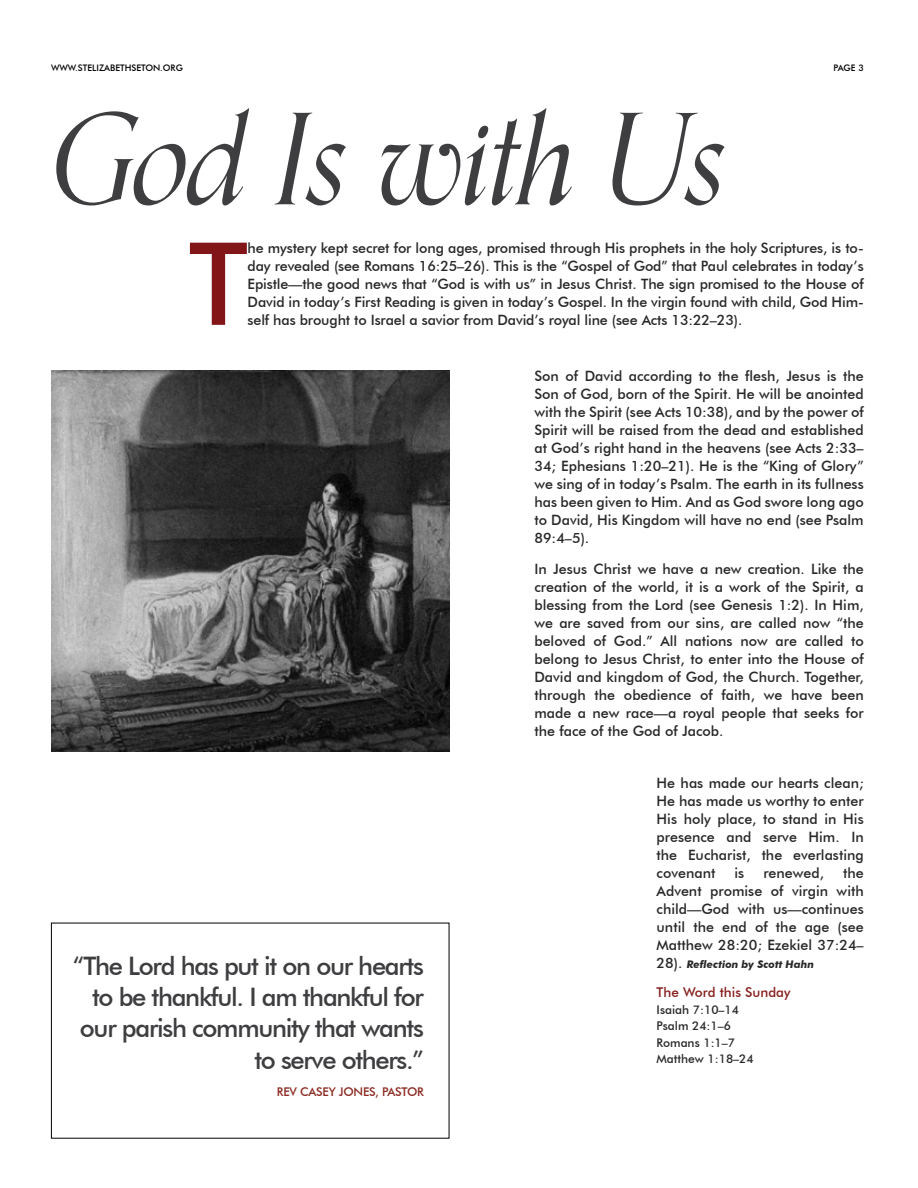
<style>
.page{position:relative;width:918px;height:1188px;background:#fff}
.page>*{position:absolute;margin:0;border:0;box-sizing:border-box;transform-origin:0 0}
.t1{font:italic 126px "Orpheus Pro";letter-spacing:-.025em;color:#3e3d40}
.t2{font:500 114.9px "Futura BT";color:#811518}
.t3{font:500 25.5px/31.2px "Futura BT";letter-spacing:-.05em;color:#3e3d40;text-align:right}
.t4{font:500 14.25px/18px "Futura BT";color:#282829;text-align:justify}
.t5{font:500 13.5px "Futura BT";color:#86201d}
.t6{font:500 12px/16.5px "Futura BT";color:#282829}
.t7{font:500 12px "Futura BT";letter-spacing:-.02em;color:#8b2a21}
.t8{font:italic 700 10.5px "Futura BT";color:#282829}
.t9{font:500 9px "Futura BT";color:#000}
.s1{font-weight:500;font-style:normal;font-size:14.25px}
</style>
<div class="page">
<img style="left:51px;top:371px;width:398px;height:380px">
<p class="t9" style="left:51px;top:62px;width:133px">WWW.STELIZABETHSETON.ORG</p>
<p class="t9" style="left:834px;top:62px;width:32px">PAGE 3</p>
<h1 class="t1" style="left:51px;top:61px;width:679px">God Is with Us</h1>
<h2 class="t2" style="left:189px;top:214px;width:60px">T</h2>
<p class="t4" style="left:248px;top:239px;width:618px">he mystery kept secret for long ages, promised through His prophets in the holy Scriptures, is to&shy;day revealed (see Romans 16:25–26). This is the “Gospel of God” that Paul celebrates in today’s Epistle—the good news that “God is with us” in Jesus Christ. The sign promised to the House of David in today’s First Reading is given in today’s Gospel. In the virgin found with child, God Him&shy;self has brought to Israel a savior from David’s royal line (see Acts 13:22–23).</p>
<h3 class="t3" style="left:73px;top:951px;width:352px">“The Lord has put it on our hearts to be thankful. I am thankful for our parish community that wants to serve others.”</h3>
<p class="t7" style="left:277px;top:1085px;width:148px">REV CASEY JONES, PASTOR</p>
<p class="t4" style="left:534px;top:367px;width:331px">Son of David according to the flesh, Jesus is the Son of God, born of the Spirit. He will be anointed with the Spirit (see Acts 10:38), and by the power of Spirit will be raised from the dead and established at God’s right hand in the heavens (see Acts 2:33– 34; Ephesians 1:20–21). He is the “King of Glory” we sing of in today’s Psalm. The earth in its fullness has been given to Him. And as God swore long ago to David, His Kingdom will have no end (see Psalm 89:4–5).</p>
<p class="t4" style="left:534px;top:560px;width:331px">In Jesus Christ we have a new creation. Like the creation of the world, it is a work of the Spirit, a blessing from the Lord (see Genesis 1:2). In Him, we are saved from our sins, are called now “the beloved of God.” All nations now are called to belong to Jesus Christ, to enter into the House of David and kingdom of God, the Church. Together, through the obedience of faith, we have been made a new race—a royal people that seeks for the face of the God of Jacob.</p>
<p class="t4" style="left:657px;top:774px;width:209px">He has made our hearts clean; He has made us worthy to enter His holy place, to stand in His presence and serve Him. In the Eucharist, the everlasting covenant</p>
<p class="t4" style="left:657px;top:864px;width:209px;text-indent:187px">the Advent promise of virgin with child—God with us—continues until the end of the age (see Matthew 28:20; Ezekiel 37:24–</p>
<p class="t8" style="left:657px;top:958px;width:159px"><span class="s1">28).</span> Reflection by Scott Hahn</p>
<p class="t5" style="left:657px;top:984px;width:135px">The Word this Sunday</p>
<p class="t6" style="left:657px;top:1001px;width:99px">Isaiah 7:10–14<br>Psalm 24:1–6<br>Romans 1:1–7<br>Matthew 1:18–24</p>
<p class="t4" style="left:735px;top:864px;width:11px">is</p>
<p class="t4" style="left:763px;top:864px;width:62px">renewed,</p>
</div>
